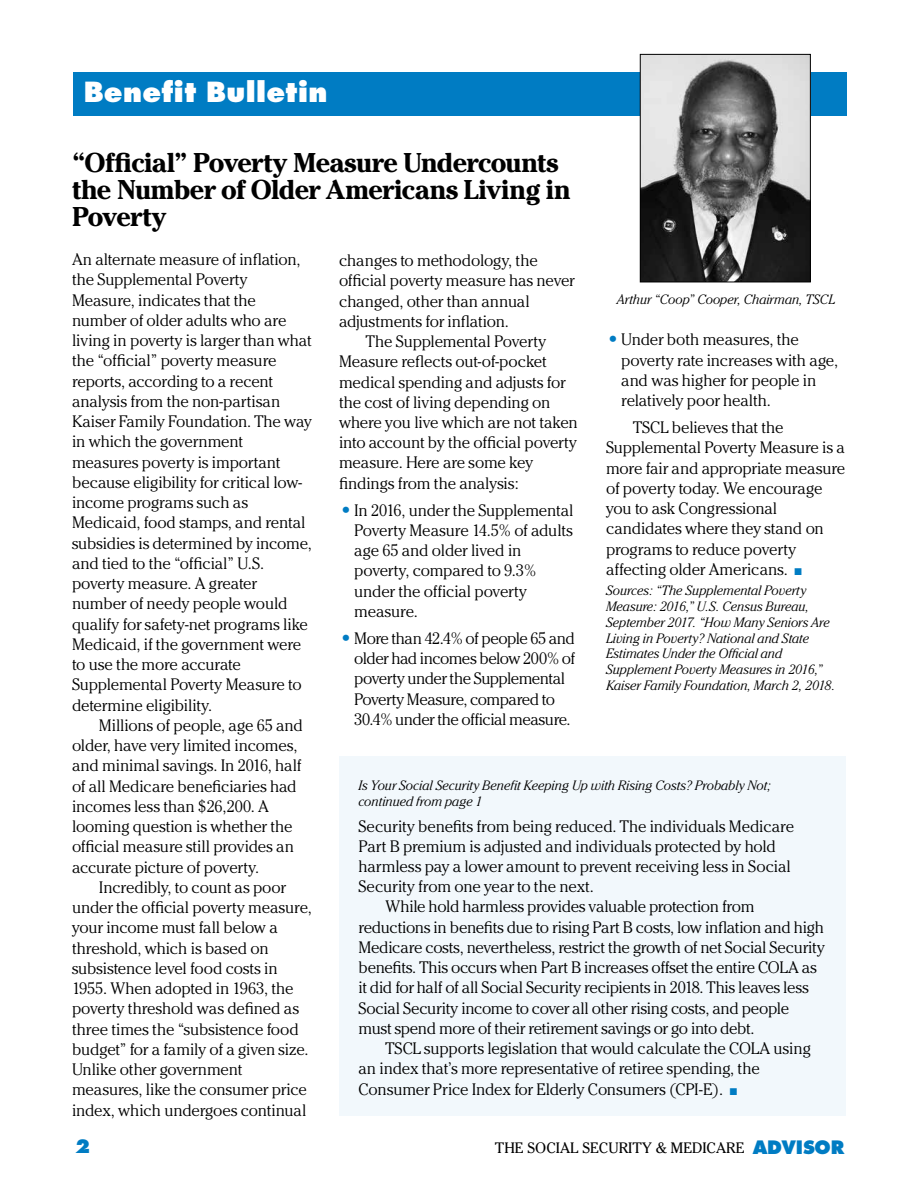
<style>
.page{position:relative;width:918px;height:1188px;background:#fff}
.page>*{position:absolute;margin:0;border:0;box-sizing:border-box;transform-origin:0 0}
.t1{font:700 27px/27px "Cheltenham";letter-spacing:-.025em;color:#000}
.t2{font:800 27px "Futura";letter-spacing:.01em;color:#fff}
.t3{font:800 18px "Futura";color:#007cc3}
.t4{font:300 16.5px/20.2px "Cheltenham";letter-spacing:-.015em;color:#000}
.t5{font:300 16.5px/20.2px "Cheltenham";letter-spacing:-.035em;color:#000}
.t6{font:15px "Cheltenham";color:#000}
.t7{font:italic 300 13.5px/15.8px "Cheltenham";letter-spacing:-.005em;color:#000}
.s1{font-family:"Futura";font-weight:800;color:#007cc3}
.s2{color:#007cc3}
.s3{font-family:"Futura";font-weight:800;font-size:18px;color:#007cc3}
</style>
<div class="page">
<div style="left:73px;top:72px;width:774px;height:43px;background:#007cc3"></div>
<img style="left:642px;top:56px;width:167px;height:224px">
<div style="left:640px;top:54px;width:171px;height:228px;border:1px solid #000"></div>
<div style="left:339px;top:756px;width:507px;height:360px;background:#f2f8fc"></div>
<h1 class="t2" style="left:84px;top:75px;width:245px">Benefit Bulletin</h1>
<h1 class="t1" style="left:72px;top:149px;width:500px">“Official” Poverty Measure Undercounts the Number of Older Americans Living in<br>Poverty</h1>
<p class="t4" style="left:72px;top:249px;width:242px">An alternate measure of inflation, the Supplemental Poverty<br>Measure, indicates that the number of older adults who are living in poverty is larger than what the “official” poverty measure reports, according to a recent analysis from the non-partisan<br>Kaiser Family Foundation. The way in which the government measures poverty is important because eligibility for critical low&shy;income programs such as<br>Medicaid, food stamps, and rental subsidies is determined by income, and tied to the “official” U.S. poverty measure. A greater number of needy people would qualify for safety-net programs like<br>Medicaid, if the government were to use the more accurate<br>Supplemental Poverty Measure to determine eligibility.</p>
<p class="t4" style="left:72px;top:715px;width:233px;text-indent:27px">Millions of people, age 65 and older, have very limited incomes, and minimal savings. In 2016, half of all Medicare beneficiaries had incomes less than $26,200. A looming question is whether the official measure still provides an accurate picture of poverty.</p>
<p class="t4" style="left:72px;top:877px;width:241px;text-indent:27px">Incredibly, to count as poor under the official poverty measure, your income must fall below a threshold, which is based on subsistence level food costs in<br>1955. When adopted in 1963, the poverty threshold was defined as three times the “subsistence food budget” for a family of a given size.<br>Unlike other government measures, like the consumer price index, which undergoes continual</p>
<p class="t4" style="left:339px;top:250px;width:200px">changes to methodology, the</p>
<p class="t4" style="left:339px;top:270px;width:237px">official poverty measure has never</p>
<p class="t4" style="left:339px;top:291px;width:192px">changed, other than annual</p>
<p class="t4" style="left:339px;top:311px;width:171px">adjustments for inflation.</p>
<p class="t4" style="left:366px;top:331px;width:182px">The Supplemental Poverty</p>
<p class="t4" style="left:339px;top:351px;width:209px">Measure reflects out-of-pocket</p>
<p class="t4" style="left:339px;top:372px;width:228px">medical spending and adjusts for</p>
<p class="t4" style="left:339px;top:392px;width:213px">the cost of living depending on</p>
<p class="t4" style="left:339px;top:412px;width:240px">where you live which are not taken</p>
<p class="t4" style="left:339px;top:432px;width:240px">into account by the official poverty</p>
<p class="t4" style="left:339px;top:453px;width:196px">measure. Here are some key</p>
<p class="t4" style="left:339px;top:473px;width:181px">findings from the analysis:</p>
<p class="t4" style="left:354px;top:500px;width:221px;text-indent:-15px"><span class="s1">•</span>In 2016, under the Supplemental<br>Poverty Measure 14.5% of adults age 65 and older lived in poverty, compared to 9.3% under the official poverty measure.</p>
<p class="t5" style="left:354px;top:628px;width:222px;text-indent:-15px"><span class="s1">•</span>More than 42.4% of people 65 and older had incomes below 200% of poverty under the Supplemental<br>Poverty Measure, compared to<br>30.4% under the official measure.</p>
<p class="t7" style="left:617px;top:291px;width:220px">Arthur “Coop” Cooper, Chairman, TSCL</p>
<p class="t4" style="left:621px;top:329px;width:218px;text-indent:-15px"><span class="s1">•</span>Under both measures, the poverty rate increases with age, and was higher for people in relatively poor health.</p>
<p class="t4" style="left:606px;top:417px;width:241px;text-indent:27px">TSCL believes that the<br>Supplemental Poverty Measure is a more fair and appropriate measure of poverty today. We encourage you to ask Congressional candidates where they stand on programs to reduce poverty affecting older Americans. <span class="s2">■</span></p>
<p class="t7" style="left:606px;top:583px;width:231px">Sources: “The Supplemental Poverty Measure: 2016,” U.S. Census Bureau, September 2017. “How Many Seniors Are Living in Poverty? National and State Estimates Under the Official and Supplement Poverty Measures in 2016,” Kaiser Family Foundation, March 2, 2018.</p>
<p class="t7" style="left:358px;top:778px;width:414px">Is Your Social Security Benefit Keeping Up with Rising Costs? Probably Not; continued from page 1</p>
<p class="t4" style="left:358px;top:816px;width:437px">Security benefits from being reduced. The individuals Medicare</p>
<p class="t4" style="left:358px;top:836px;width:419px">Part B premium is adjusted and individuals protected by hold</p>
<p class="t4" style="left:358px;top:856px;width:434px">harmless pay a lower amount to prevent receiving less in Social</p>
<p class="t4" style="left:358px;top:876px;width:237px">Security from one year to the next.</p>
<p class="t4" style="left:385px;top:897px;width:371px">While hold harmless provides valuable protection from</p>
<p class="t4" style="left:358px;top:917px;width:467px">reductions in benefits due to rising Part B costs, low inflation and high</p>
<p class="t4" style="left:358px;top:937px;width:468px">Medicare costs, nevertheless, restrict the growth of net Social Security</p>
<p class="t4" style="left:358px;top:957px;width:460px">benefits. This occurs when Part B increases offset the entire COLA as</p>
<p class="t4" style="left:358px;top:978px;width:452px">it did for half of all Social Security recipients in 2018. This leaves less</p>
<p class="t4" style="left:358px;top:998px;width:432px">Social Security income to cover all other rising costs, and people</p>
<p class="t4" style="left:358px;top:1018px;width:398px">must spend more of their retirement savings or go into debt.</p>
<p class="t4" style="left:385px;top:1038px;width:427px">TSCL supports legislation that would calculate the COLA using</p>
<p class="t4" style="left:358px;top:1059px;width:403px">an index that’s more representative of retiree spending, the</p>
<p class="t4" style="left:358px;top:1079px;width:380px">Consumer Price Index for Elderly Consumers (CPI-E). <span class="s2">■</span></p>
<p class="t3" style="left:75px;top:1135px;width:16px">2</p>
<p class="t6" style="left:495px;top:1139px;width:351px">THE SOCIAL SECURITY &amp; MEDICARE <span class="s3">ADVISOR</span></p>
</div>
